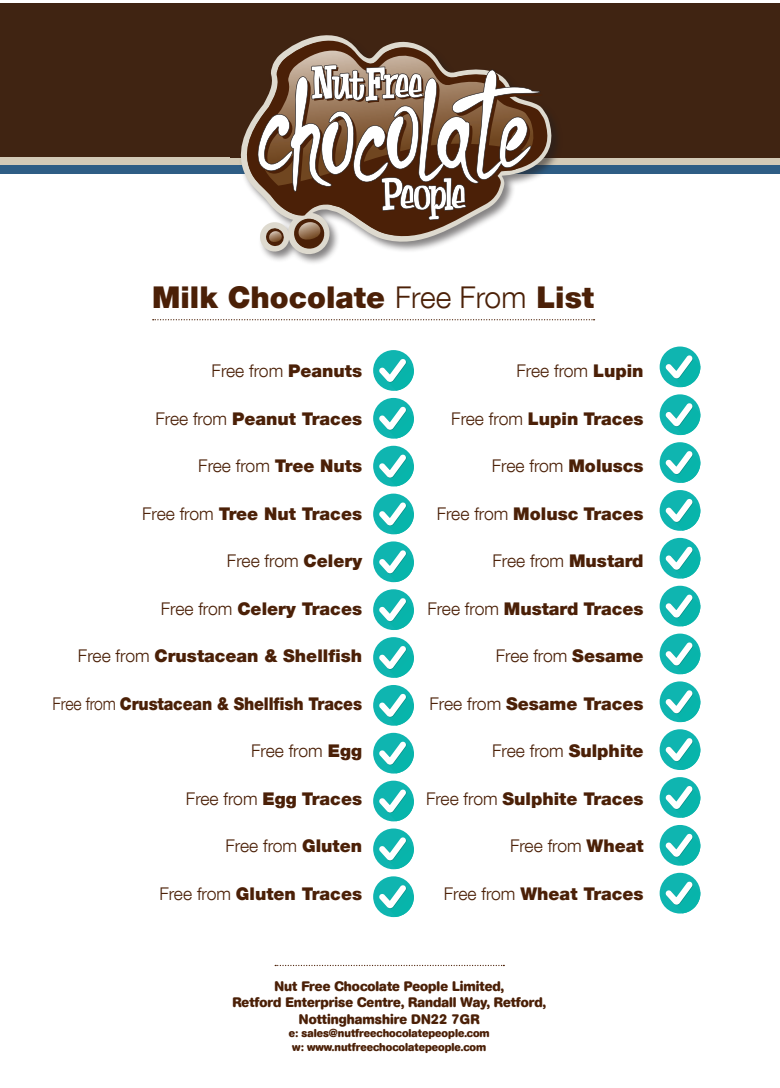
<style>
.page{position:relative;width:780px;height:1088px;background:#fff}
.page>*{position:absolute;margin:0;border:0;box-sizing:border-box;transform-origin:0 0}
.t1{font:900 30px "Helvetica Neue LT Com";color:#4b2007}
.t2{font:900 17.5px "Helvetica Neue LT Com";color:#4b2007}
.t3{font:300 17.5px "Helvetica Neue LT Com";color:#4b2007}
.t4{font:900 17.5px "Helvetica Neue LT Com";color:#4b2007;scale:.9 1}
.t5{font:700 13.75px "AG Book Rounded";color:#4b2007}
.t6{font:700 11.25px "AG Book Rounded";color:#4b2007}
.s1{font-weight:300}
.s2{font-weight:900}
.s3{font-family:"Helvetica Neue LT Com";font-weight:900}
</style>
<div class="page">
<svg style="left:153px;top:319px;width:441px;height:1px"></svg>
<div style="left:0;top:164px;width:779px;height:10px;background:#2e5d85"></div>
<div style="left:13px;top:157px;width:766px;height:7px;background:#d3cab7"></div>
<div style="left:0;top:3px;width:779px;height:154px;background:#402412"></div>
<svg style="left:275px;top:965px;width:229px;height:1px"></svg>
<div style="left:0;top:157px;width:229px;height:7px;background:#d3cab7"></div>
<div style="left:239px;top:33px;width:324px;height:233px;background:#231f20;opacity:.55"></div>
<svg style="left:237px;top:33px;width:317px;height:222px"></svg>
<svg style="left:241px;top:33px;width:313px;height:211px"></svg>
<svg style="left:255px;top:51px;width:279px;height:19px"></svg>
<svg style="left:502px;top:70px;width:38px;height:122px"></svg>
<svg style="left:252px;top:65px;width:250px;height:193px"></svg>
<div style="left:373px;top:350px;width:41px;height:41px;background:#0fb5b0;border-radius:50%"></div>
<svg style="left:379px;top:359px;width:28px;height:32px"></svg>
<div style="left:373px;top:398px;width:41px;height:41px;background:#0fb5b0;border-radius:50%"></div>
<svg style="left:379px;top:406px;width:35px;height:32px"></svg>
<div style="left:373px;top:446px;width:41px;height:40px;background:#0fb5b0;border-radius:50%"></div>
<svg style="left:379px;top:454px;width:32px;height:32px"></svg>
<div style="left:373px;top:494px;width:41px;height:40px;background:#0fb5b0;border-radius:50%"></div>
<svg style="left:379px;top:502px;width:28px;height:32px"></svg>
<div style="left:373px;top:541px;width:41px;height:41px;background:#0fb5b0;border-radius:50%"></div>
<svg style="left:379px;top:550px;width:35px;height:32px"></svg>
<div style="left:373px;top:589px;width:41px;height:41px;background:#0fb5b0;border-radius:50%"></div>
<svg style="left:379px;top:598px;width:32px;height:32px"></svg>
<div style="left:373px;top:637px;width:41px;height:41px;background:#0fb5b0;border-radius:50%"></div>
<svg style="left:379px;top:646px;width:28px;height:32px"></svg>
<div style="left:373px;top:685px;width:41px;height:41px;background:#0fb5b0;border-radius:50%"></div>
<svg style="left:379px;top:693px;width:33px;height:32px"></svg>
<div style="left:373px;top:733px;width:41px;height:40px;background:#0fb5b0;border-radius:50%"></div>
<svg style="left:379px;top:741px;width:32px;height:32px"></svg>
<div style="left:373px;top:781px;width:41px;height:40px;background:#0fb5b0;border-radius:50%"></div>
<svg style="left:379px;top:789px;width:35px;height:32px"></svg>
<div style="left:373px;top:828px;width:41px;height:41px;background:#0fb5b0;border-radius:50%"></div>
<svg style="left:379px;top:837px;width:33px;height:32px"></svg>
<div style="left:373px;top:876px;width:41px;height:41px;background:#0fb5b0;border-radius:50%"></div>
<svg style="left:379px;top:885px;width:32px;height:32px"></svg>
<div style="left:659px;top:346px;width:41px;height:41px;background:#0fb5b0;border-radius:50%"></div>
<svg style="left:665px;top:355px;width:35px;height:32px"></svg>
<div style="left:659px;top:394px;width:41px;height:41px;background:#0fb5b0;border-radius:50%"></div>
<svg style="left:665px;top:403px;width:35px;height:32px"></svg>
<div style="left:659px;top:442px;width:41px;height:41px;background:#0fb5b0;border-radius:50%"></div>
<svg style="left:665px;top:451px;width:31px;height:32px"></svg>
<div style="left:659px;top:490px;width:41px;height:41px;background:#0fb5b0;border-radius:50%"></div>
<svg style="left:665px;top:498px;width:35px;height:33px"></svg>
<div style="left:659px;top:538px;width:41px;height:41px;background:#0fb5b0;border-radius:50%"></div>
<svg style="left:665px;top:546px;width:35px;height:32px"></svg>
<div style="left:659px;top:586px;width:41px;height:40px;background:#0fb5b0;border-radius:50%"></div>
<svg style="left:665px;top:594px;width:31px;height:32px"></svg>
<div style="left:659px;top:633px;width:41px;height:41px;background:#0fb5b0;border-radius:50%"></div>
<svg style="left:665px;top:642px;width:35px;height:32px"></svg>
<div style="left:659px;top:681px;width:41px;height:41px;background:#0fb5b0;border-radius:50%"></div>
<svg style="left:665px;top:690px;width:35px;height:32px"></svg>
<div style="left:659px;top:729px;width:41px;height:41px;background:#0fb5b0;border-radius:50%"></div>
<svg style="left:665px;top:738px;width:35px;height:32px"></svg>
<div style="left:659px;top:777px;width:41px;height:41px;background:#0fb5b0;border-radius:50%"></div>
<svg style="left:665px;top:785px;width:34px;height:33px"></svg>
<div style="left:659px;top:825px;width:41px;height:41px;background:#0fb5b0;border-radius:50%"></div>
<svg style="left:665px;top:833px;width:35px;height:32px"></svg>
<div style="left:659px;top:873px;width:41px;height:40px;background:#0fb5b0;border-radius:50%"></div>
<svg style="left:665px;top:881px;width:35px;height:32px"></svg>
<p class="t1" style="left:152px;top:280px;width:443px">Milk Chocolate <span class="s1">Free From</span> List</p>
<p class="t3" style="left:211px;top:360px;width:152px">Free from <span class="s2">Peanuts</span></p>
<p class="t2" style="left:155px;top:408px;width:208px"><span class="s1">Free from</span> Peanut Traces</p>
<p class="t3" style="left:198px;top:455px;width:165px">Free from <span class="s2">Tree Nuts</span></p>
<p class="t2" style="left:142px;top:503px;width:221px"><span class="s1">Free from</span> Tree Nut Traces</p>
<p class="t3" style="left:227px;top:550px;width:137px">Free from <span class="s2">Celery</span></p>
<p class="t2" style="left:161px;top:598px;width:203px"><span class="s1">Free from</span> Celery Traces</p>
<p class="t2" style="left:78px;top:645px;width:285px"><span class="s1">Free from</span> Crustacean &amp; Shellfish</p>
<p class="t4" style="left:53px;top:693px;width:345px"><span class="s1">Free from</span> Crustacean &amp; Shellfish Traces</p>
<p class="t3" style="left:251px;top:740px;width:112px">Free from <span class="s2">Egg</span></p>
<p class="t2" style="left:186px;top:788px;width:178px"><span class="s1">Free from</span> Egg Traces</p>
<p class="t3" style="left:225px;top:835px;width:138px">Free from <span class="s2">Gluten</span></p>
<p class="t2" style="left:159px;top:883px;width:204px"><span class="s1">Free from</span> Gluten Traces</p>
<p class="t3" style="left:516px;top:360px;width:129px">Free from <span class="s2">Lupin</span></p>
<p class="t2" style="left:451px;top:408px;width:194px"><span class="s1">Free from</span> Lupin Traces</p>
<p class="t3" style="left:492px;top:455px;width:153px">Free from <span class="s2">Moluscs</span></p>
<p class="t2" style="left:436px;top:503px;width:208px"><span class="s1">Free from</span> Molusc Traces</p>
<p class="t3" style="left:492px;top:550px;width:153px">Free from <span class="s2">Mustard</span></p>
<p class="t2" style="left:427px;top:598px;width:218px"><span class="s1">Free from</span> Mustard Traces</p>
<p class="t3" style="left:495px;top:645px;width:149px">Free from <span class="s2">Sesame</span></p>
<p class="t2" style="left:429px;top:693px;width:215px"><span class="s1">Free from</span> Sesame Traces</p>
<p class="t3" style="left:492px;top:740px;width:153px">Free from <span class="s2">Sulphite</span></p>
<p class="t2" style="left:426px;top:788px;width:219px"><span class="s1">Free from</span> Sulphite Traces</p>
<p class="t3" style="left:510px;top:835px;width:135px">Free from <span class="s2">Wheat</span></p>
<p class="t2" style="left:444px;top:883px;width:201px"><span class="s1">Free from</span> Wheat Traces</p>
<p class="t5" style="left:274px;top:978px;width:231px">Nut Free Chocolate People Limited,</p>
<p class="t5" style="left:232px;top:994px;width:315px">Retford Enterprise Centre, Randall Way, Retford,</p>
<p class="t5" style="left:299px;top:1011px;width:182px">Nottinghamshire DN22 7GR</p>
<p class="t6" style="left:289px;top:1027px;width:202px">e: sales<span class="s3">@</span>nutfreechocolatepeople.com</p>
<p class="t6" style="left:292px;top:1040px;width:195px">w: www.nutfreechocolatepeople.com</p>
</div>
